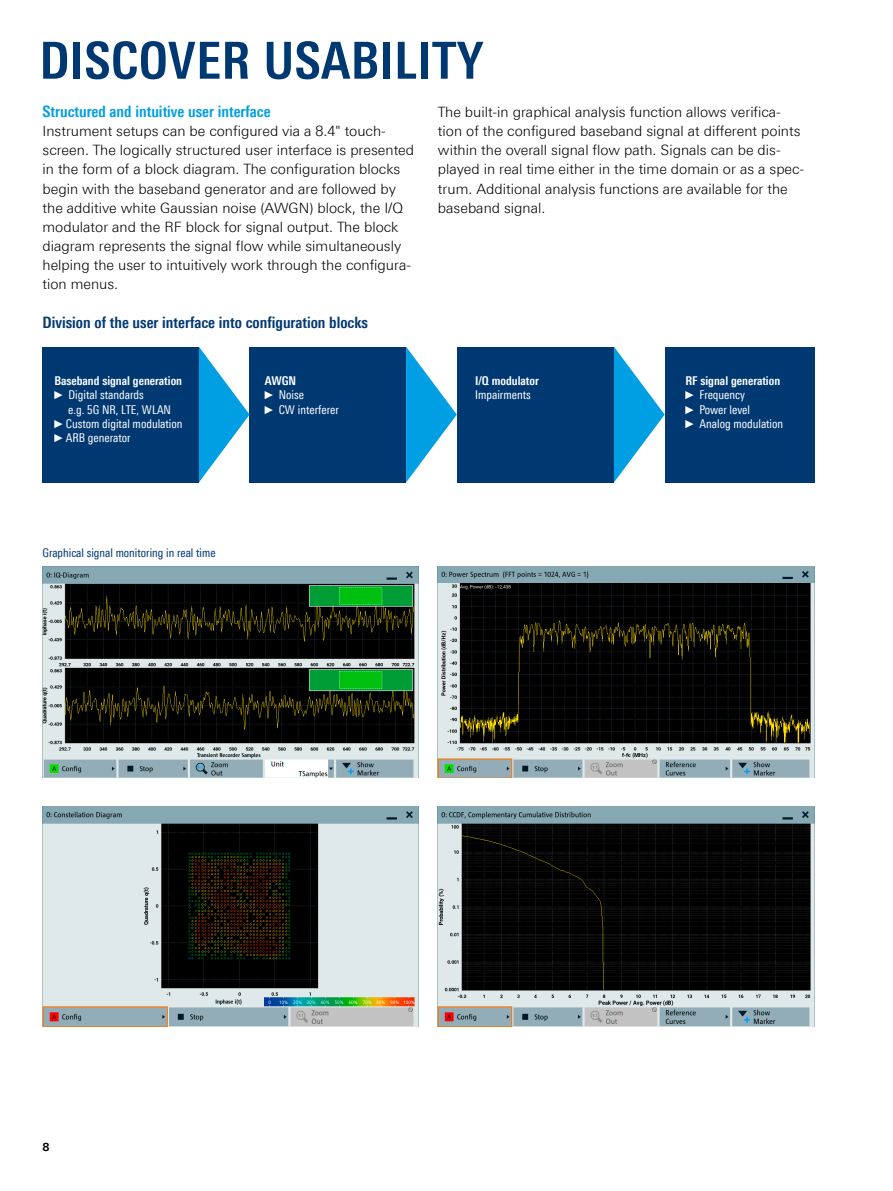
<style>
.page{position:relative;width:893px;height:1191px;background:#fff}
.page>*{position:absolute;margin:0;border:0;box-sizing:border-box;transform-origin:0 0}
.Seiten_Headline_34Pt_blau_IVZ{font:700 condensed 51px "Linotype Universfor RS";letter-spacing:.01em;color:#003872}
.Grafik-Tabelle_Überschrift{font:700 condensed 15.75px "Linotype Universfor RS";color:#003872}
.Absatzfett_cyan{font:700 condensed 15.75px "Linotype Universfor RS";color:#009ee3}
.Haupttext_ohne_Abstand{font:300 14.25px/19.2px "Linotype Universfor RS";color:#000}
.Haupttext{font:300 14.25px/19.2px "Linotype Universfor RS";color:#000}
.t1{font:12.15px/14.4px "Linotype Univers 420 Cn";color:#fff}
.t2{font:700 12.15px/14.4px "Linotype Univers 620 Cn";color:#fff}
.Bildunterschrift{font:condensed 12px "Linotype Universfor RS";color:#003872}
.t3{font:700 11.25px "Linotype Universfor RS";color:#000}
.s1{font-family:"Arial Narrow";font-size:11.55px}
.s2{font-family:"Linotype Univers 620 Cn";font-weight:700}
.s3{font-family:"Linotype Univers 420 Cn";font-weight:400}
</style>
<div class="page">
<div style="left:43px;top:347px;width:156px;height:135px;background:#003872"></div>
<div style="left:250px;top:347px;width:156px;height:135px;background:#003872"></div>
<div style="left:457px;top:347px;width:157px;height:135px;background:#003872"></div>
<div style="left:665px;top:347px;width:149px;height:135px;background:#003872"></div>
<svg style="left:406px;top:347px;width:51px;height:135px"></svg>
<svg style="left:199px;top:347px;width:51px;height:135px"></svg>
<svg style="left:614px;top:347px;width:51px;height:135px"></svg>
<img style="left:43px;top:806px;width:376px;height:220px">
<img style="left:43px;top:567px;width:376px;height:210px">
<img style="left:438px;top:567px;width:376px;height:210px">
<img style="left:438px;top:806px;width:376px;height:220px">
<p class="Seiten_Headline_34Pt_blau_IVZ" style="left:40px;top:30px;width:445px">DISCOVER USABILITY</p>
<p class="Absatzfett_cyan" style="left:43px;top:102px;width:230px">Structured and intuitive user interface</p>
<p class="Haupttext_ohne_Abstand" style="left:43px;top:121px;width:373px">Instrument setups can be configured via a 8.4" touch&shy;screen. The logically structured user interface is presented in the form of a block diagram. The configuration blocks begin with the baseband generator and are followed by the additive white Gaussian noise (AWGN) block, the I/Q modulator and the RF block for signal output. The block diagram represents the signal flow while simultaneously helping the user to intuitively work through the configura&shy;tion menus.</p>
<p class="Grafik-Tabelle_Überschrift" style="left:43px;top:312px;width:327px">Division of the user interface into configuration blocks</p>
<p class="Haupttext" style="left:438px;top:102px;width:368px">The built-in graphical analysis function allows verifica&shy;tion of the configured baseband signal at different points within the overall signal flow path. Signals can be dis&shy;played in real time either in the time domain or as a spec&shy;trum. Additional analysis functions are available for the baseband signal.</p>
<p class="t2" style="left:54px;top:373px;width:129px">Baseband signal generation</p>
<p class="t1" style="left:54px;top:388px;width:91px"><span class="s1">►</span> Digital standards</p>
<p class="t1" style="left:68px;top:402px;width:104px">e.g. 5G NR, LTE, WLAN</p>
<p class="t1" style="left:54px;top:416px;width:130px"><span class="s1">►</span>Custom digital modulation</p>
<p class="t1" style="left:54px;top:431px;width:78px"><span class="s1">►</span>ARB generator</p>
<p class="Bildunterschrift" style="left:43px;top:546px;width:175px">Graphical signal monitoring in real time</p>
<p class="t1" style="left:265px;top:373px;width:76px"><span class="s2">AWGN<br></span><span class="s1">►</span> Noise<br><span class="s1">►</span> CW interferer</p>
<p class="t2" style="left:475px;top:373px;width:65px">I/Q modulator<br><span class="s3">Impairments</span></p>
<p class="t1" style="left:685px;top:373px;width:99px"><span class="s2">RF signal generation </span><span class="s1">►</span> Frequency<br><span class="s1">►</span> Power level<br><span class="s1">►</span> Analog modulation</p>
<p class="t3" style="left:43px;top:1139px;width:9px">8</p>
</div>
